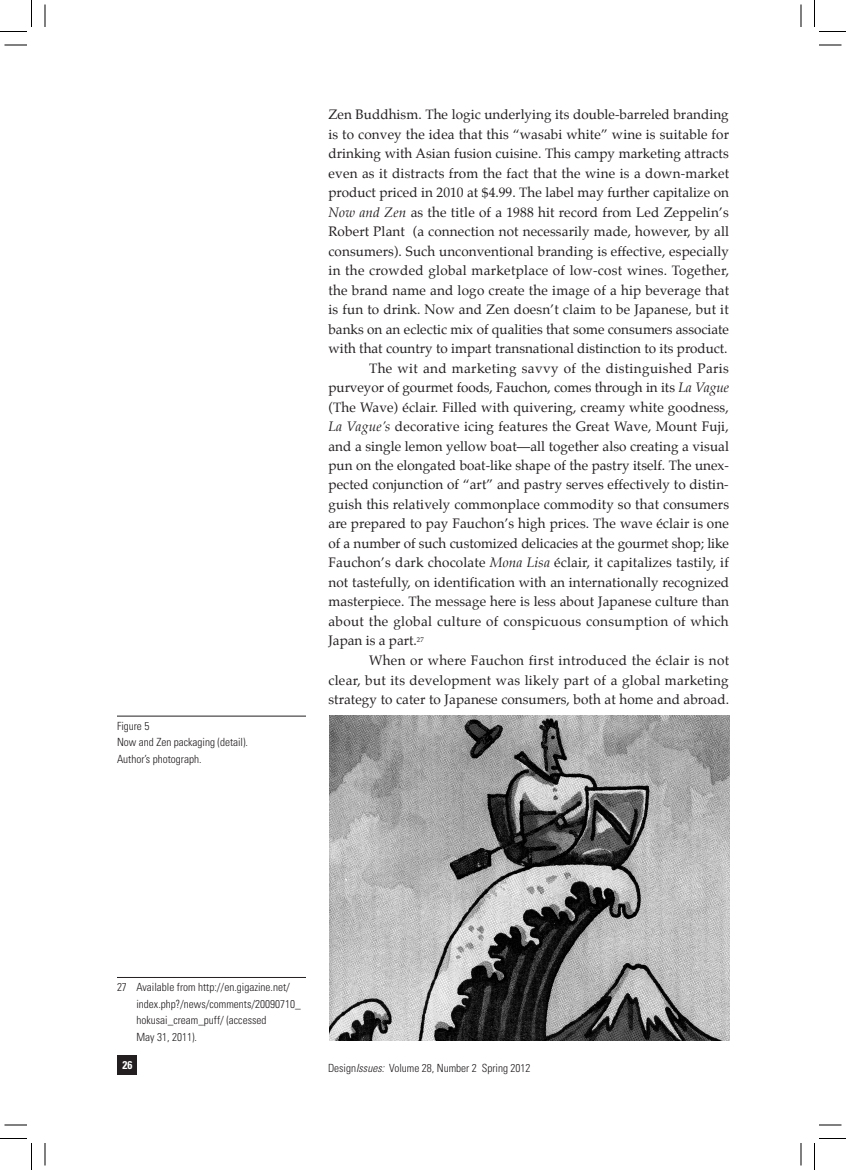
<style>
.page{position:relative;width:846px;height:1170px;background:#fff}
.page>*{position:absolute;margin:0;border:0;box-sizing:border-box;transform-origin:0 0}
.t1{font:13.5px "Palatino";letter-spacing:.01em;color:#231f20}
.t2{font:13.5px "Palatino";letter-spacing:.03em;color:#231f20}
.t3{font:300 condensed 11.25px/16.5px "Univers";color:#231f20}
.t4{font:700 condensed 11.25px "Univers";color:#fff}
.s1{font-style:italic}
</style>
<div class="page">
<div style="left:118px;top:1055px;width:19px;height:20px;background:#231f20"></div>
<img style="left:329px;top:716px;width:400px;height:325px">
<hr style="left:117px;top:977px;width:189px;height:1px;background:#231f20">
<hr style="left:117px;top:716px;width:189px;height:1px;background:#231f20">
<svg style="left:4px;top:45px;width:23px;height:1px"></svg>
<svg style="left:819px;top:45px;width:23px;height:1px"></svg>
<svg style="left:4px;top:1125px;width:23px;height:1px"></svg>
<svg style="left:819px;top:1125px;width:23px;height:1px"></svg>
<svg style="left:45px;top:4px;width:1px;height:23px"></svg>
<svg style="left:45px;top:1143px;width:1px;height:23px"></svg>
<svg style="left:801px;top:4px;width:1px;height:23px"></svg>
<svg style="left:801px;top:1143px;width:1px;height:23px"></svg>
<svg style="left:0;top:0;width:32px;height:32px"></svg>
<svg style="left:0;top:1138px;width:32px;height:32px"></svg>
<svg style="left:814px;top:0;width:32px;height:32px"></svg>
<svg style="left:814px;top:1138px;width:32px;height:32px"></svg>
<p class="t3" style="left:117px;top:718px;width:133px">Figure 5<br>Now and Zen packaging (detail).<br>Author’s photograph.</p>
<p class="t1" style="left:328px;top:103px;width:402px">Zen Buddhism. The logic underlying its double-barreled branding</p>
<p class="t1" style="left:328px;top:123px;width:402px">is to convey the idea that this “wasabi white” wine is suitable for</p>
<p class="t1" style="left:328px;top:142px;width:402px">drinking with Asian fusion cuisine. This campy marketing attracts</p>
<p class="t1" style="left:328px;top:162px;width:402px">even as it distracts from the fact that the wine is a down-market</p>
<p class="t1" style="left:328px;top:181px;width:402px">product priced in 2010 at $4.99. The label may further capitalize on</p>
<p class="t1" style="left:328px;top:201px;width:402px"><span class="s1">Now and Zen</span> as the title of a 1988 hit record from Led Zeppelin’s</p>
<p class="t1" style="left:328px;top:220px;width:402px">Robert Plant (a connection not necessarily made, however, by all</p>
<p class="t1" style="left:328px;top:240px;width:402px">consumers). Such unconventional branding is effective, especially</p>
<p class="t1" style="left:328px;top:259px;width:402px">in the crowded global marketplace of low-cost wines. Together,</p>
<p class="t1" style="left:328px;top:279px;width:402px">the brand name and logo create the image of a hip beverage that</p>
<p class="t1" style="left:328px;top:298px;width:402px">is fun to drink. Now and Zen doesn’t claim to be Japanese, but it</p>
<p class="t1" style="left:328px;top:318px;width:402px">banks on an eclectic mix of qualities that some consumers associate</p>
<p class="t1" style="left:328px;top:337px;width:401px">with that country to impart transnational distinction to its product.</p>
<p class="t2" style="left:369px;top:357px;width:362px">The wit and marketing savvy of the distinguished Paris</p>
<p class="t1" style="left:328px;top:376px;width:402px">purveyor of gourmet foods, Fauchon, comes through in its <span class="s1">La Vague</span></p>
<p class="t1" style="left:328px;top:396px;width:402px">(The Wave) éclair. Filled with quivering, creamy white goodness,</p>
<p class="t1" style="left:328px;top:415px;width:402px"><span class="s1">La Vague’s</span> decorative icing features the Great Wave, Mount Fuji,</p>
<p class="t1" style="left:328px;top:435px;width:402px">and a single lemon yellow boat—all together also creating a visual</p>
<p class="t1" style="left:328px;top:454px;width:402px">pun on the elongated boat-like shape of the pastry itself. The unex-</p>
<p class="t1" style="left:328px;top:474px;width:402px">pected conjunction of “art” and pastry serves effectively to distin-</p>
<p class="t1" style="left:328px;top:493px;width:402px">guish this relatively commonplace commodity so that consumers</p>
<p class="t1" style="left:328px;top:513px;width:402px">are prepared to pay Fauchon’s high prices. The wave éclair is one</p>
<p class="t1" style="left:328px;top:532px;width:402px">of a number of such customized delicacies at the gourmet shop; like</p>
<p class="t1" style="left:328px;top:552px;width:402px">Fauchon’s dark chocolate <span class="s1">Mona Lisa</span> éclair, it capitalizes tastily, if</p>
<p class="t1" style="left:328px;top:571px;width:402px">not tastefully, on identification with an internationally recognized</p>
<p class="t1" style="left:328px;top:591px;width:402px">masterpiece. The message here is less about Japanese culture than</p>
<p class="t1" style="left:328px;top:610px;width:402px">about the global culture of conspicuous consumption of which</p>
<p class="t1" style="left:328px;top:630px;width:97px">Japan is a part.<sup>27</sup></p>
<p class="t1" style="left:369px;top:649px;width:362px">When or where Fauchon first introduced the éclair is not</p>
<p class="t1" style="left:328px;top:669px;width:402px">clear, but its development was likely part of a global marketing</p>
<p class="t1" style="left:328px;top:688px;width:402px">strategy to cater to Japanese consumers, both at home and abroad.</p>
<p class="t3" style="left:136px;top:979px;width:166px;text-indent:-19px">27 Available from http://en.gigazine.net/ index.php?/news/comments/20090710_ hokusai_cream_puff/ (accessed<br>May 31, 2011).</p>
<p class="t4" style="left:122px;top:1058px;width:11px">26</p>
<p class="t3" style="left:328px;top:1059px;width:204px">Design<span class="s1">Issues:</span> Volume 28, Number 2 Spring 2012</p>
</div>
